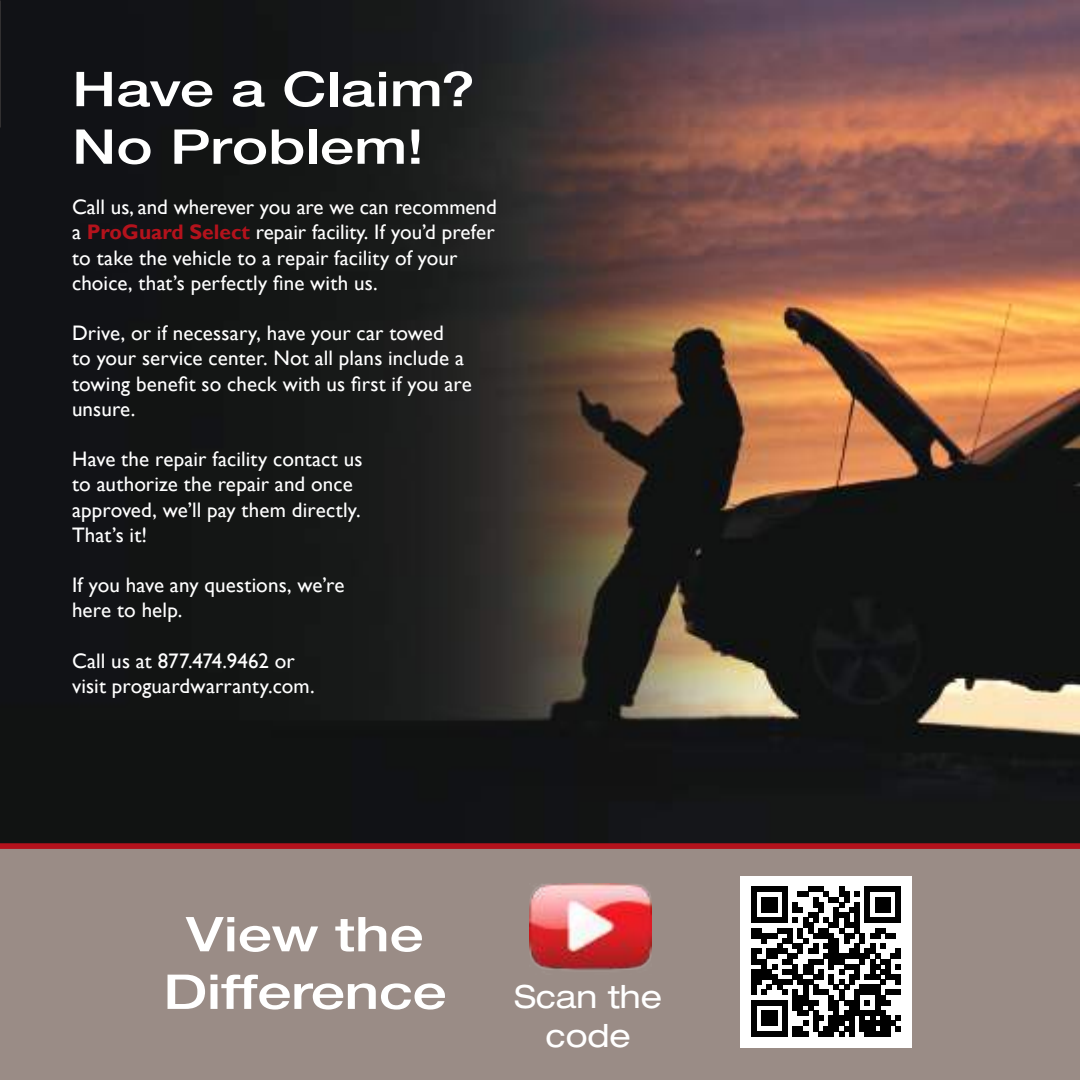
<style>
.page{position:relative;width:1080px;height:1080px;background:#fff}
.page>*{position:absolute;margin:0;border:0;box-sizing:border-box;transform-origin:0 0}
.t1{font:500 48px/57.6px "Helvetica Neue";letter-spacing:-.01em;color:#fff;scale:1.28 1}
.t2{font:expanded 32px/38.4px "Helvetica Neue";color:#fff;text-align:center}
.t3{font:21px/25.2px "Gill Sans";letter-spacing:.005em;color:#fff}
.s1{font-weight:700;color:#b4121c}
</style>
<div class="page">
<img style="left:0;top:0;width:1080px;height:843px">
<div style="left:0;top:846px;width:1080px;height:234px;background:#9a8c86"></div>
<div style="left:0;top:843px;width:1080px;height:6px;background:#b4121c"></div>
<div style="left:740px;top:876px;width:172px;height:172px;background:#fff"></div>
<svg style="left:751px;top:887px;width:150px;height:149px"></svg>
<img style="left:529px;top:883px;width:123px;height:87px">
<h1 class="t1" style="left:72px;top:58px;width:316px">Have a Claim?<br>No Problem!</h1>
<p class="t3" style="left:72px;top:195px;width:426px">Call us, and wherever you are we can recommend a <span class="s1">ProGuard Select</span> repair facility. If you’d prefer to take the vehicle to a repair facility of your choice, that’s perfectly fine with us.</p>
<p class="t3" style="left:72px;top:321px;width:401px">Drive, or if necessary, have your car towed<br>to your service center. Not all plans include a towing benefit so check with us first if you are unsure.</p>
<p class="t3" style="left:72px;top:447px;width:292px">Have the repair facility contact us to authorize the repair and once approved, we’ll pay them directly.<br>That’s it!</p>
<p class="t3" style="left:72px;top:573px;width:274px">If you have any questions, we’re here to help.</p>
<p class="t3" style="left:72px;top:648px;width:244px">Call us at 877.474.9462 or visit proguardwarranty.com.</p>
<h1 class="t1" style="left:163px;top:903px;width:223px;text-align:center">View the<br>Difference</h1>
<h2 class="t2" style="left:514px;top:977px;width:149px">Scan the code</h2>
</div>
